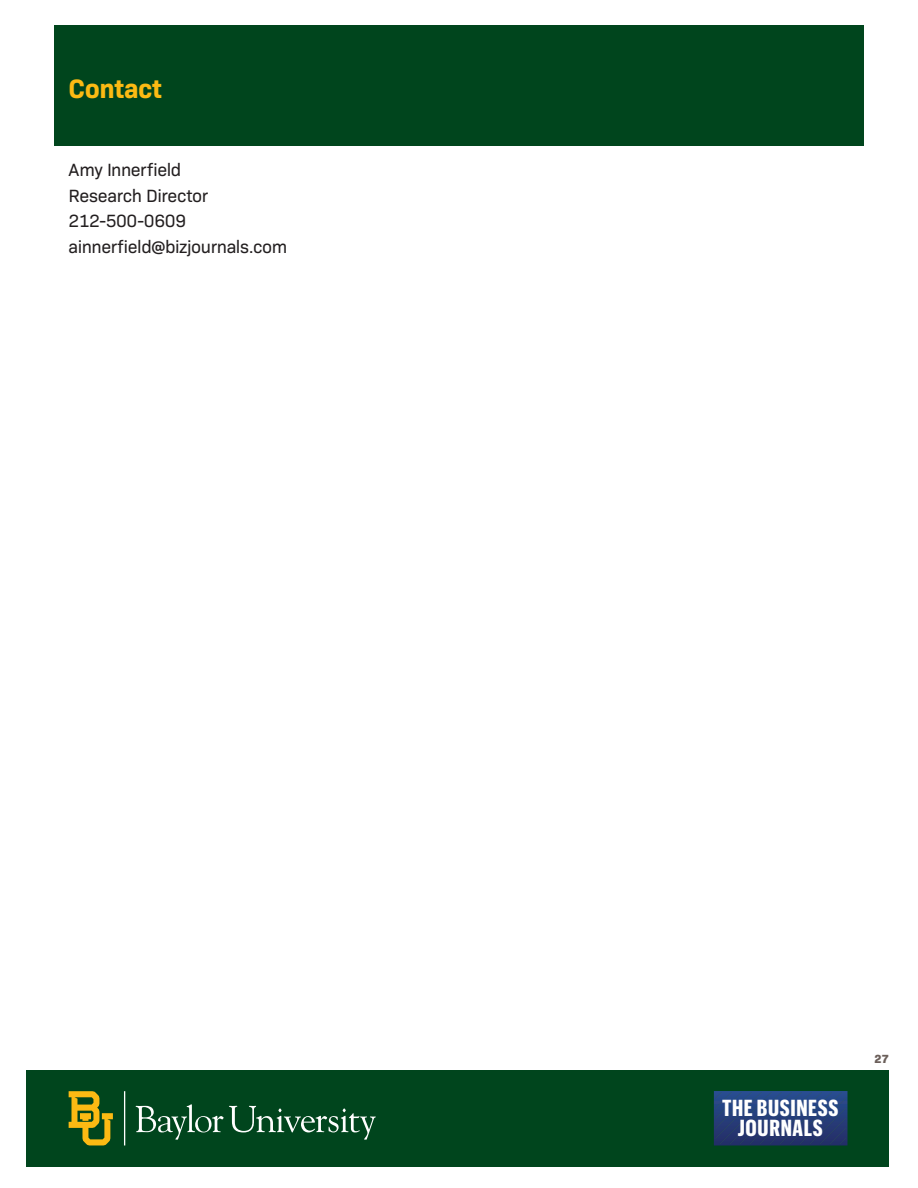
<style>
.page{position:relative;width:918px;height:1188px;background:#fff}
.page>*{position:absolute;margin:0;border:0;box-sizing:border-box;transform-origin:0 0}
.Finding{font:700 27px "Bio Sans";letter-spacing:-.015em;color:#fcba13}
.t1{font:700 22.65px/20.5px "Graphik X Cond";letter-spacing:.03em;color:#fff;text-align:center}
.Question{font:18px "Bio Sans";letter-spacing:-.025em;color:#231f20}
.t2{font:800 12px "Bio Sans";color:#6b5f5a}
</style>
<div class="page">
<div style="left:26px;top:1070px;width:863px;height:96px;background:#00451d"></div>
<svg style="left:124px;top:1091px;width:252px;height:54px"></svg>
<svg style="left:69px;top:1091px;width:44px;height:54px"></svg>
<svg style="left:714px;top:1091px;width:134px;height:55px;background:#253e78"></svg>
<div style="left:54px;top:25px;width:810px;height:121px;background:#00451d"></div>
<p class="Finding" style="left:69px;top:68px;width:95px">Contact</p>
<p class="Question" style="left:69px;top:157px;width:114px">Amy Innerfield</p>
<p class="Question" style="left:69px;top:182px;width:141px">Research Director</p>
<p class="Question" style="left:69px;top:208px;width:119px">212-500-0609</p>
<p class="Question" style="left:69px;top:233px;width:220px">ainnerfield@bizjournals.com</p>
<p class="t1" style="left:722px;top:1097px;width:118px">THE BUSINESS<br>JOURNALS</p>
<p class="t2" style="left:875px;top:1050px;width:16px">27</p>
</div>
